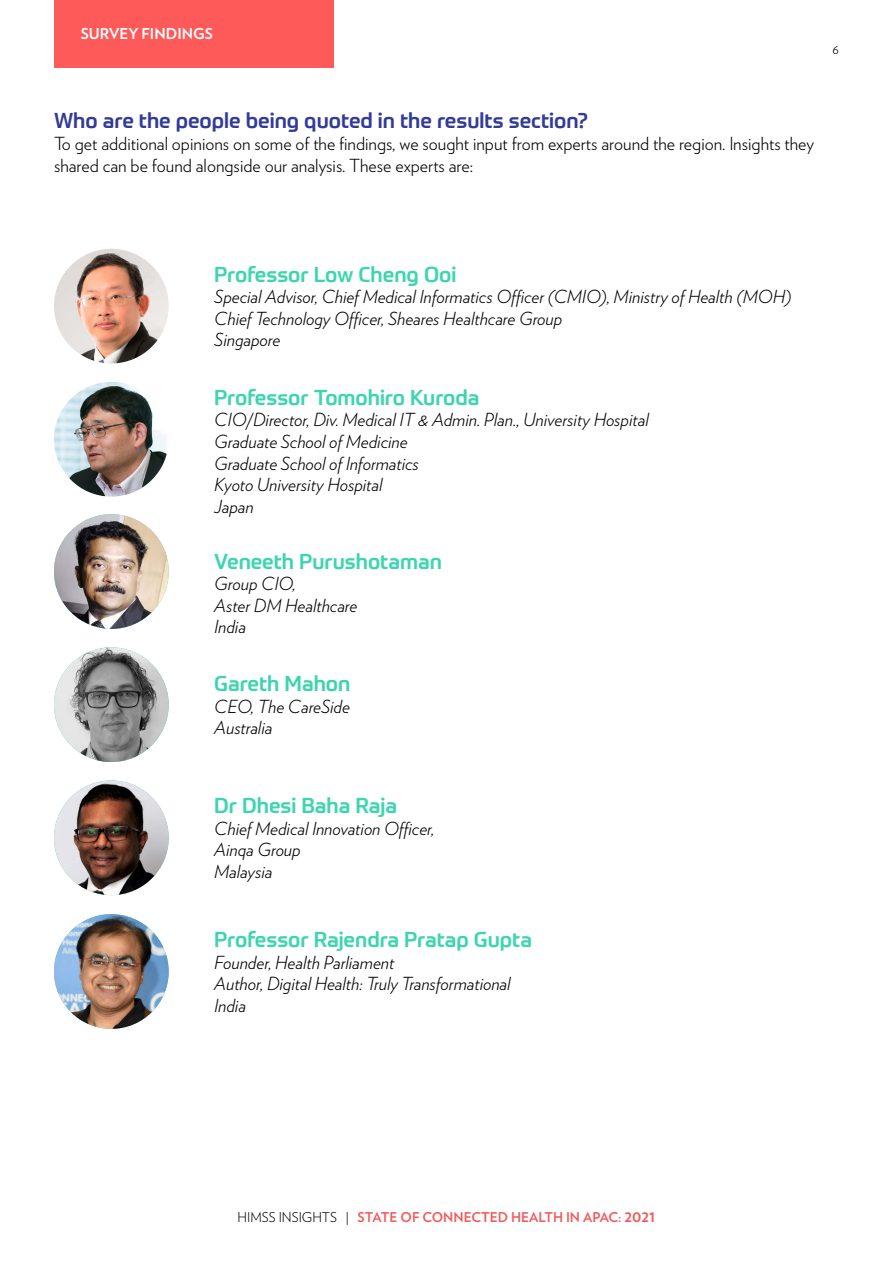
<style>
.page{position:relative;width:893px;height:1263px;background:#fff}
.page>*{position:absolute;margin:0;border:0;box-sizing:border-box;transform-origin:0 0}
.t1{font:500 21px "Prometo";color:#3cd5af}
.t2{font:500 21px "Prometo";color:#323b97}
.t3{font:italic 300 18px/21.6px "Verlag";color:#000101}
.t4{font:300 18px/21.6px "Verlag";color:#000101}
.t5{font:700 15px "Verlag";color:#fff}
.t6{font:700 13.5px "Verlag";color:#f15b5c}
.t7{font:300 13.5px "Verlag";color:#000101}
.s1{font-weight:300;color:#000101}
.s2{font-size:16.5px}
</style>
<div class="page">
<img style="left:54px;top:249px;width:115px;height:114px;border-radius:57px">
<img style="left:54px;top:647px;width:115px;height:115px;border-radius:57px">
<img style="left:54px;top:382px;width:115px;height:115px;border-radius:57px">
<img style="left:54px;top:914px;width:115px;height:115px;border-radius:57px">
<img style="left:54px;top:780px;width:115px;height:115px;border-radius:57px">
<img style="left:54px;top:514px;width:115px;height:115px;border-radius:57px">
<div style="left:54px;top:0;width:280px;height:68px;background:#ff5a5a"></div>
<p class="t5" style="left:81px;top:22px;width:134px">SURVEY FINDINGS</p>
<p class="t7" style="left:832px;top:39px;width:8px">6</p>
<p class="t2" style="left:54px;top:108px;width:535px">Who are the people being quoted in the results section?</p>
<p class="t4" style="left:54px;top:132px;width:762px">To get additional opinions on some of the findings, we sought input from experts around the region. Insights they shared can be found alongside our analysis. These experts are:</p>
<p class="t1" style="left:214px;top:261px;width:244px">Professor Low Cheng Ooi</p>
<p class="t3" style="left:214px;top:285px;width:579px">Special Advisor, Chief Medical Informatics Officer (CMIO), Ministry of Health (MOH)<br>Chief Technology Officer, Sheares Healthcare Group<br>Singapore</p>
<p class="t1" style="left:214px;top:384px;width:267px">Professor Tomohiro Kuroda</p>
<p class="t3" style="left:214px;top:408px;width:436px">CIO/Director, Div. Medical IT &amp; Admin. Plan., University Hospital<br>Graduate School of Medicine<br>Graduate School of Informatics<br>Kyoto University Hospital<br>Japan</p>
<p class="t1" style="left:214px;top:548px;width:229px">Veneeth Purushotaman</p>
<p class="t3" style="left:214px;top:572px;width:145px">Group CIO,<br>Aster DM Healthcare<br>India</p>
<p class="t1" style="left:214px;top:670px;width:138px">Gareth Mahon</p>
<p class="t3" style="left:214px;top:694px;width:137px">CEO, The CareSide<br>Australia</p>
<p class="t1" style="left:214px;top:793px;width:184px">Dr Dhesi Baha Raja</p>
<p class="t3" style="left:214px;top:816px;width:222px">Chief Medical Innovation Officer,<br>Ainqa Group<br>Malaysia</p>
<p class="t1" style="left:214px;top:926px;width:319px">Professor Rajendra Pratap Gupta</p>
<p class="t3" style="left:214px;top:950px;width:298px">Founder, Health Parliament<br>Author, Digital Health: Truly Transformational<br>India</p>
<p class="t6" style="left:238px;top:1207px;width:419px"><span class="s1">HIMSS INSIGHTS |</span> STATE OF CONNECTED HEALTH IN APAC: <span class="s2">2021</span></p>
</div>
